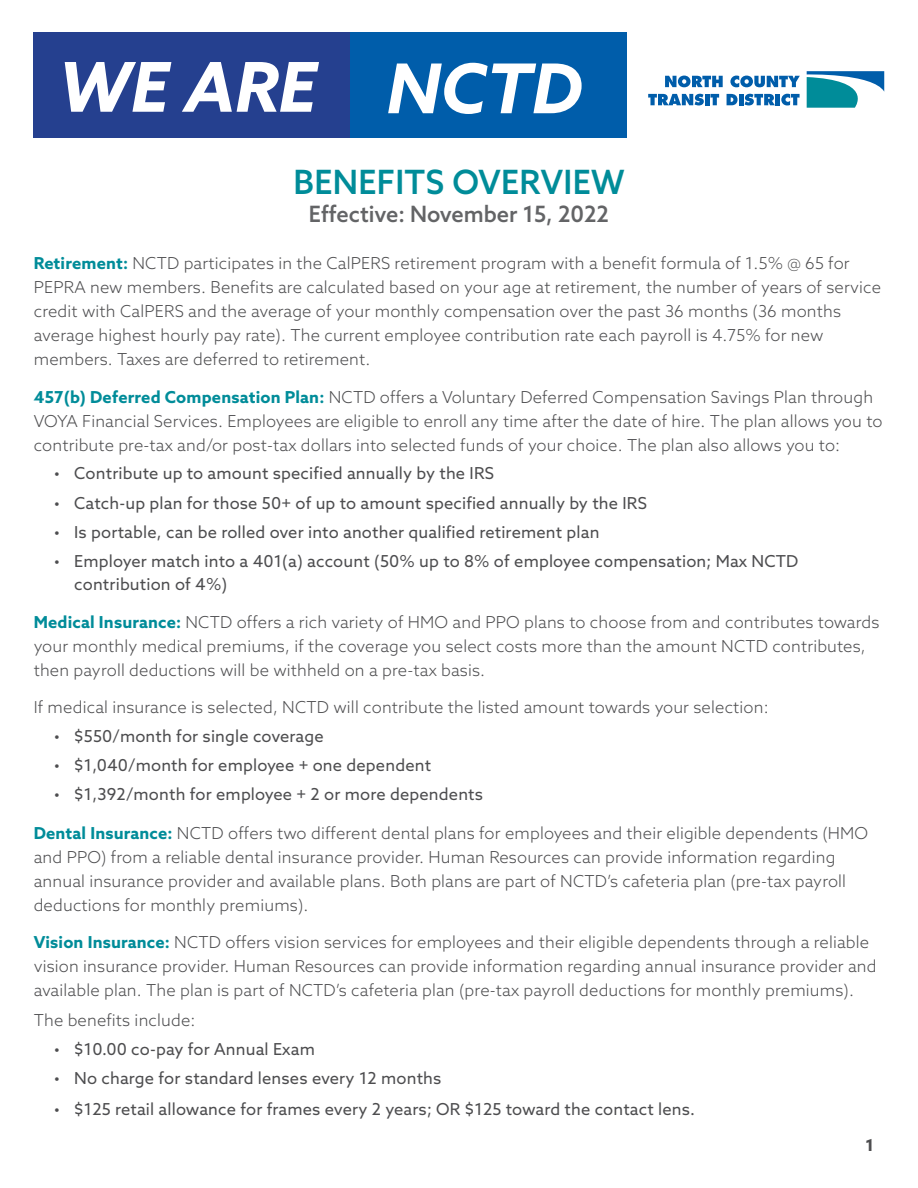
<style>
.page{position:relative;width:918px;height:1188px;background:#fff}
.page>*{position:absolute;margin:0;border:0;box-sizing:border-box;transform-origin:0 0}
.t1{font:italic 700 68.7px "Azo Sans";color:#fff}
.t2{font:500 33.45px "Azo Sans";letter-spacing:.01em;color:#008c99}
.t3{font:500 22.5px "Azo Sans";color:#636466}
.t4{font:300 16.5px/24px "Azo Sans";letter-spacing:.01em;color:#4d4d4f}
.t5{font:16.5px/22.5px "Azo Sans";letter-spacing:.01em;color:#4d4d4f}
.t6{font:700 16.5px "Azo Sans";color:#4d4d4f}
.s1{font-weight:700;color:#008c99}
</style>
<div class="page">
<svg style="left:665px;top:76px;width:58px;height:11px"></svg>
<svg style="left:730px;top:76px;width:70px;height:11px"></svg>
<svg style="left:648px;top:94px;width:56px;height:11px"></svg>
<hr style="left:705px;top:94px;width:4px;height:11px;background:#005daa">
<svg style="left:710px;top:94px;width:9px;height:11px"></svg>
<svg style="left:727px;top:94px;width:11px;height:11px"></svg>
<hr style="left:739px;top:94px;width:4px;height:11px;background:#005daa">
<svg style="left:745px;top:94px;width:30px;height:11px"></svg>
<hr style="left:776px;top:94px;width:4px;height:11px;background:#005daa">
<svg style="left:781px;top:94px;width:19px;height:11px"></svg>
<svg style="left:807px;top:71px;width:77px;height:37px"></svg>
<div style="left:33px;top:32px;width:319px;height:106px;background:#25408f"></div>
<div style="left:350px;top:32px;width:276px;height:106px;background:#005daa"></div>
<h1 class="t1" style="left:58px;top:42px;width:260px">WE ARE</h1>
<h1 class="t1" style="left:387px;top:43px;width:197px">NCTD</h1>
<h2 class="t2" style="left:294px;top:160px;width:332px">BENEFITS OVERVIEW</h2>
<h3 class="t3" style="left:309px;top:199px;width:302px">Effective: November 15, 2022</h3>
<p class="t4" style="left:34px;top:251px;width:849px"><span class="s1">Retirement:</span> NCTD participates in the CalPERS retirement program with a benefit formula of 1.5% @ 65 for PEPRA new members. Benefits are calculated based on your age at retirement, the number of years of service credit with CalPERS and the average of your monthly compensation over the past 36 months (36 months average highest hourly pay rate). The current employee contribution rate each payroll is 4.75% for new members. Taxes are deferred to retirement.</p>
<p class="t4" style="left:34px;top:385px;width:850px"><span class="s1">457(b) Deferred Compensation Plan:</span> NCTD offers a Voluntary Deferred Compensation Savings Plan through<br>VOYA Financial Services. Employees are eligible to enroll any time after the date of hire. The plan allows you to contribute pre-tax and/or post-tax dollars into selected funds of your choice. The plan also allows you to:</p>
<p class="t5" style="left:54px;top:462px;width:442px">• Contribute up to amount specified annually by the IRS</p>
<p class="t5" style="left:54px;top:491px;width:594px">• Catch-up plan for those 50+ of up to amount specified annually by the IRS</p>
<p class="t5" style="left:54px;top:520px;width:547px">• Is portable, can be rolled over into another qualified retirement plan</p>
<p class="t5" style="left:74px;top:550px;width:726px;text-indent:-20px">• Employer match into a 401(a) account (50% up to 8% of employee compensation; Max NCTD contribution of 4%)</p>
<p class="t4" style="left:34px;top:610px;width:847px"><span class="s1">Medical Insurance:</span> NCTD offers a rich variety of HMO and PPO plans to choose from and contributes towards your monthly medical premiums, if the coverage you select costs more than the amount NCTD contributes, then payroll deductions will be withheld on a pre-tax basis.</p>
<p class="t4" style="left:34px;top:695px;width:737px">If medical insurance is selected, NCTD will contribute the listed amount towards your selection:</p>
<p class="t5" style="left:54px;top:724px;width:271px">• $550/month for single coverage</p>
<p class="t5" style="left:54px;top:754px;width:379px">• $1,040/month for employee + one dependent</p>
<p class="t5" style="left:54px;top:783px;width:431px">• $1,392/month for employee + 2 or more dependents</p>
<p class="t4" style="left:34px;top:820px;width:836px"><span class="s1">Dental Insurance:</span> NCTD offers two different dental plans for employees and their eligible dependents (HMO and PPO) from a reliable dental insurance provider. Human Resources can provide information regarding annual insurance provider and available plans. Both plans are part of NCTD’s cafeteria plan (pre-tax payroll deductions for monthly premiums).</p>
<p class="t4" style="left:34px;top:930px;width:844px"><span class="s1">Vision Insurance:</span> NCTD offers vision services for employees and their eligible dependents through a reliable vision insurance provider. Human Resources can provide information regarding annual insurance provider and available plan. The plan is part of NCTD’s cafeteria plan (pre-tax payroll deductions for monthly premiums).</p>
<p class="t4" style="left:34px;top:1008px;width:163px">The benefits include:</p>
<p class="t5" style="left:54px;top:1037px;width:262px">• $10.00 co-pay for Annual Exam</p>
<p class="t5" style="left:54px;top:1067px;width:389px">• No charge for standard lenses every 12 months</p>
<p class="t5" style="left:54px;top:1097px;width:643px">• $125 retail allowance for frames every 2 years; OR $125 toward the contact lens.</p>
<p class="t6" style="left:866px;top:1134px;width:10px">1</p>
</div>
